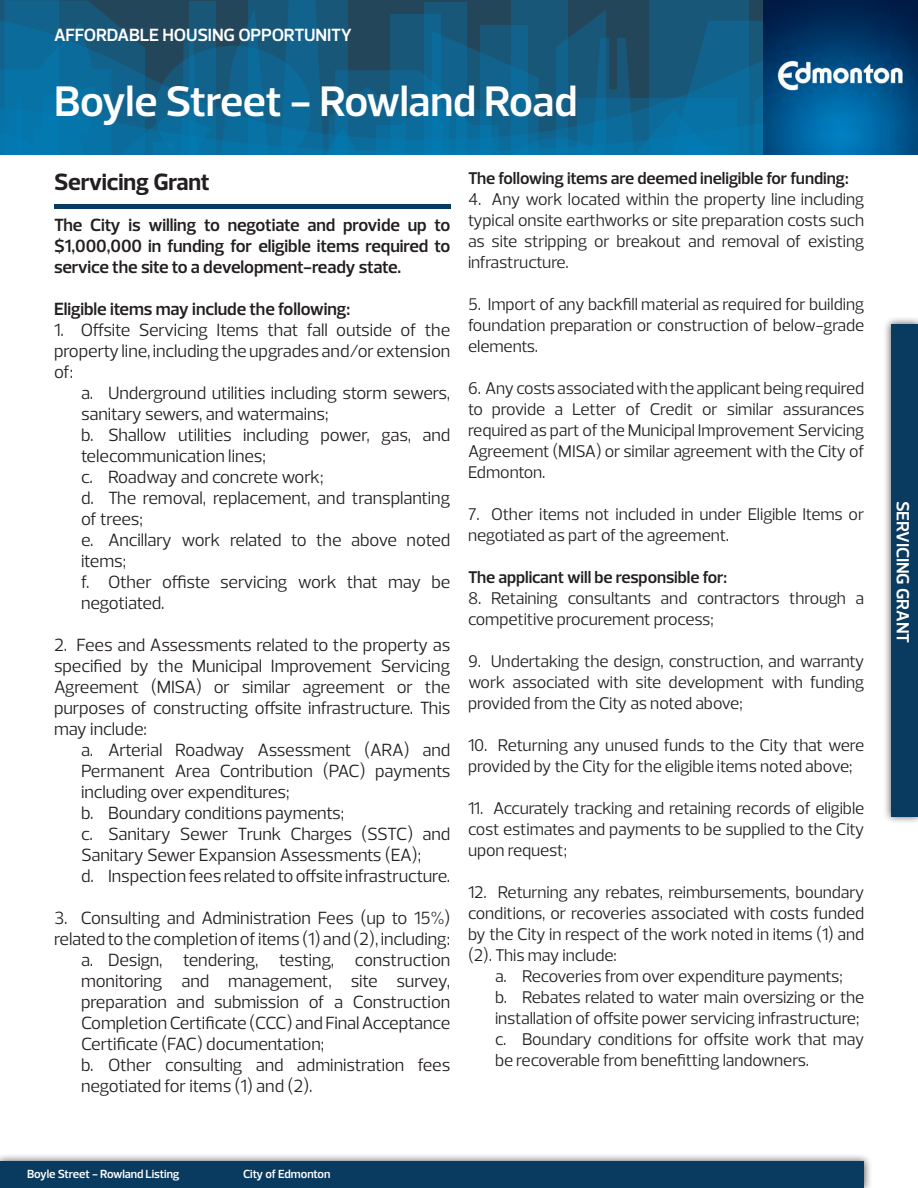
<style>
.page{position:relative;width:918px;height:1188px;background:#fff}
.page>*{position:absolute;margin:0;border:0;box-sizing:border-box;transform-origin:0 0}
.t1{font:600 43.5px "Prelo";letter-spacing:-.01em;color:#fff}
.t2{font:700 24px "Prelo";letter-spacing:-.01em;color:#231f20}
.t3{font:18px/21px "Prelo";letter-spacing:-.01em;color:#231f20}
.t4{font:600 18px/21px "Prelo";letter-spacing:-.005em;color:#231f20;text-align:justify}
.t5{font:600 18px "Prelo";letter-spacing:-.015em;color:#fff}
.t6{font:17.25px/21px "Prelo";letter-spacing:-.01em;color:#231f20;text-align:justify}
.t7{font:600 17.25px "Prelo";letter-spacing:-.005em;color:#231f20}
.t8{font:600 12px "Prelo";letter-spacing:-.01em;color:#fff}
</style>
<div class="page">
<svg style="left:0;top:0;width:764px;height:154px;background:#126088"></svg>
<img style="left:764px;top:0;width:154px;height:154px">
<div style="left:54px;top:204px;width:396px;height:5px;background:#093a5f"></div>
<div style="left:0;top:1153px;width:872px;height:35px;background:#231f20;opacity:.75"></div>
<div style="left:0;top:1161px;width:864px;height:27px;background:#093a5f"></div>
<div style="left:883px;top:316px;width:35px;height:509px;background:#231f20;opacity:.75"></div>
<div style="left:891px;top:324px;width:27px;height:492px;background:#093a5f"></div>
<p class="t5" style="left:54px;top:24px;width:299px">AFFORDABLE HOUSING OPPORTUNITY</p>
<p class="t5" style="left:58px;top:24px;width:318px">FOR SALE - COMMERCIAL OPPORTUNITY</p>
<p class="t1" style="left:54px;top:77px;width:525px">Boyle Street - Rowland Road</p>
<p class="t2" style="left:54px;top:169px;width:157px">Servicing Grant</p>
<p class="t4" style="left:54px;top:214px;width:398px">The City is willing to negotiate and provide up to $1,000,000 in funding for eligible items required to service the site to a development-ready state.</p>
<p class="t4" style="left:54px;top:298px;width:298px">Eligible items may include the following:</p>
<p class="t3" style="left:54px;top:319px;width:398px;text-align:justify">1. Offsite Servicing Items that fall outside of the property line, including the upgrades and/or extension of:</p>
<p class="t3" style="left:81px;top:382px;width:371px">a. Underground utilities including storm sewers, sanitary sewers, and watermains;</p>
<p class="t3" style="left:81px;top:424px;width:371px">b. Shallow utilities including power, gas, and telecommunication lines;</p>
<p class="t3" style="left:81px;top:466px;width:244px">c. Roadway and concrete work;</p>
<p class="t3" style="left:81px;top:487px;width:371px">d. The removal, replacement, and transplanting of trees;</p>
<p class="t3" style="left:81px;top:529px;width:371px">e. Ancillary work related to the above noted items;</p>
<p class="t3" style="left:81px;top:571px;width:371px">f. Other offiste servicing work that may be negotiated.</p>
<p class="t3" style="left:54px;top:634px;width:398px;text-align:justify">2. Fees and Assessments related to the property as specified by the Municipal Improvement Servicing Agreement (MISA) or similar agreement or the purposes of constructing offsite infrastructure. This may include:</p>
<p class="t3" style="left:81px;top:739px;width:371px;text-align:justify">a. Arterial Roadway Assessment (ARA) and Permanent Area Contribution (PAC) payments including over expenditures;</p>
<p class="t3" style="left:81px;top:802px;width:265px">b. Boundary conditions payments;</p>
<p class="t3" style="left:81px;top:823px;width:371px">c. Sanitary Sewer Trunk Charges (SSTC) and<br>Sanitary Sewer Expansion Assessments (EA);</p>
<p class="t3" style="left:81px;top:865px;width:371px">d. Inspection fees related to offsite infrastructure.</p>
<p class="t3" style="left:54px;top:907px;width:398px">3. Consulting and Administration Fees (up to 15%) related to the completion of items (1) and (2), including:</p>
<p class="t3" style="left:81px;top:949px;width:371px;text-align:justify">a. Design, tendering, testing, construction monitoring and management, site survey, preparation and submission of a Construction Completion Certificate (CCC) and Final Acceptance Certificate (FAC) documentation;</p>
<p class="t3" style="left:81px;top:1054px;width:371px">b. Other consulting and administration fees negotiated for items (1) and (2).</p>
<p class="t7" style="left:468px;top:168px;width:382px">The following items are deemed ineligible for funding:</p>
<p class="t6" style="left:468px;top:188px;width:398px">4. Any work located within the property line including typical onsite earthworks or site preparation costs such as site stripping or breakout and removal of existing infrastructure.</p>
<p class="t6" style="left:468px;top:293px;width:398px">5. Import of any backfill material as required for building foundation preparation or construction of below-grade elements.</p>
<p class="t6" style="left:468px;top:377px;width:398px">6. Any costs associated with the applicant being required to provide a Letter of Credit or similar assurances required as part of the Municipal Improvement Servicing Agreement (MISA) or similar agreement with the City of Edmonton.</p>
<p class="t6" style="left:468px;top:503px;width:398px">7. Other items not included in under Eligible Items or negotiated as part of the agreement.</p>
<p class="t7" style="left:468px;top:567px;width:261px">The applicant will be responsible for:</p>
<p class="t6" style="left:468px;top:587px;width:398px">8. Retaining consultants and contractors through a competitive procurement process;</p>
<p class="t6" style="left:468px;top:650px;width:398px">9. Undertaking the design, construction, and warranty work associated with site development with funding provided from the City as noted above;</p>
<p class="t6" style="left:468px;top:734px;width:398px">10. Returning any unused funds to the City that were provided by the City for the eligible items noted above;</p>
<p class="t6" style="left:468px;top:797px;width:398px">11. Accurately tracking and retaining records of eligible cost estimates and payments to be supplied to the City upon request;</p>
<p class="t6" style="left:468px;top:881px;width:398px">12. Returning any rebates, reimbursements, boundary conditions, or recoveries associated with costs funded by the City in respect of the work noted in items (1) and (2). This may include:</p>
<p class="t6" style="left:495px;top:965px;width:349px">a. Recoveries from over expenditure payments;</p>
<p class="t6" style="left:495px;top:986px;width:371px">b. Rebates related to water main oversizing or the installation of offsite power servicing infrastructure;</p>
<p class="t6" style="left:495px;top:1028px;width:371px">c. Boundary conditions for offsite work that may be recoverable from benefitting landowners.</p>
<p class="t8" style="left:27px;top:1167px;width:154px">Boyle Street - Rowland Listing</p>
<p class="t8" style="left:243px;top:1167px;width:89px">City of Edmonton</p>
<p class="t5" style="left:913px;top:501px;width:144px;rotate:90deg">SERVICING GRANT</p>
</div>
